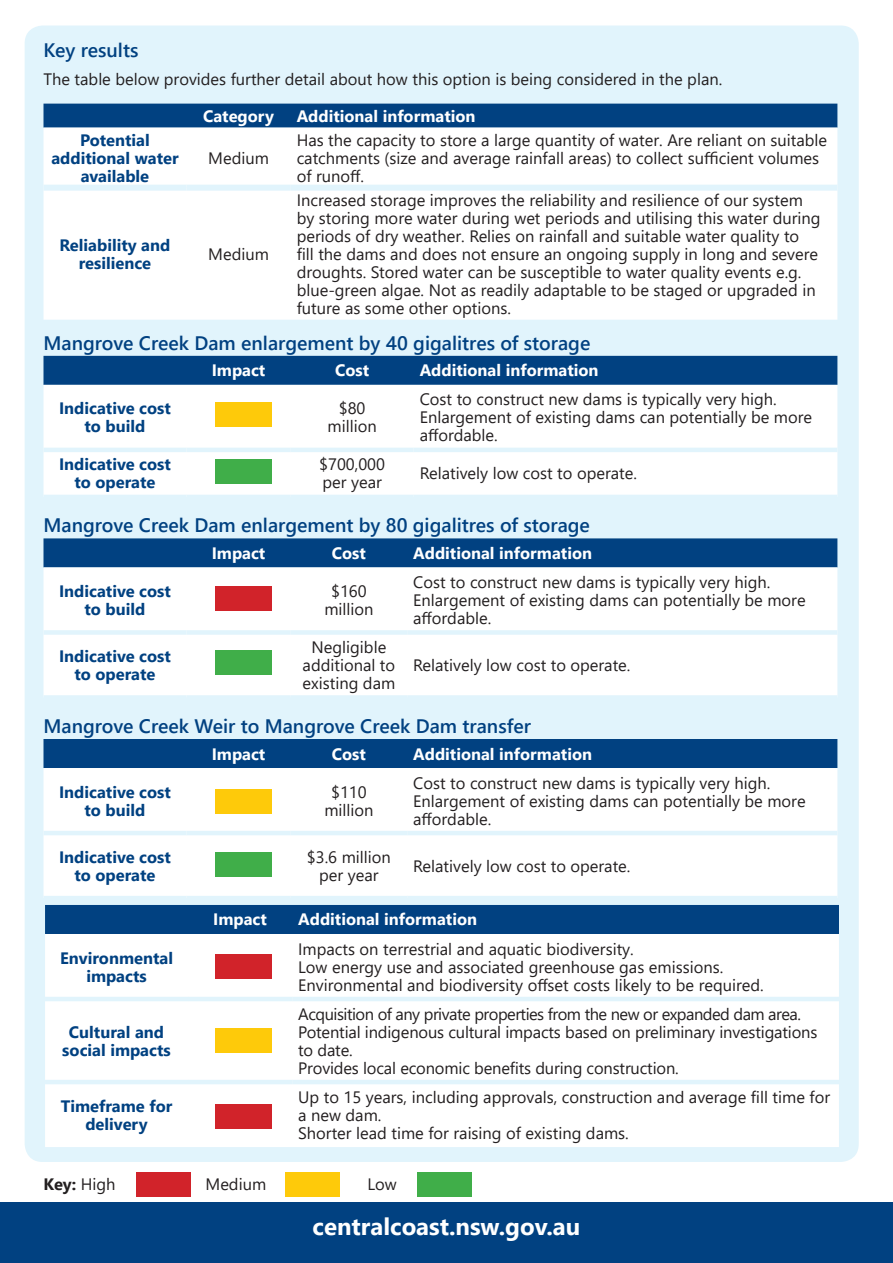
<style>
.page{position:relative;width:893px;height:1263px;background:#fff}
.page>*{position:absolute;margin:0;border:0;box-sizing:border-box;transform-origin:0 0}
.t1{font:700 24px "Segoe UI";color:#fff}
.t2{font:600 19.5px "Segoe UI";color:#014181}
.t3{font:16.5px/18px "Segoe UI";color:#231f20}
.t4{font:700 16.5px/18px "Segoe UI";color:#014181;text-align:center}
.t5{font:700 16.5px "Segoe UI";color:#fff}
.t6{font:700 16.5px "Segoe UI";color:#231f20}
.s1{font-weight:400}
</style>
<div class="page">
<div style="left:25px;top:26px;width:834px;height:1136px;background:#e1f4fc;border-radius:18px"></div>
<div style="left:44px;top:104px;width:793px;height:24px;background:#014181"></div>
<div style="left:44px;top:128px;width:793px;height:57px;background:#fff"></div>
<div style="left:44px;top:191px;width:793px;height:129px;background:#fff"></div>
<div style="left:44px;top:356px;width:793px;height:29px;background:#014181"></div>
<div style="left:44px;top:385px;width:793px;height:110px;background:#fff"></div>
<hr style="left:44px;top:448px;width:142px;height:4px;background:#e1f4fc">
<hr style="left:186px;top:448px;width:105px;height:4px;background:#e1f4fc">
<hr style="left:291px;top:448px;width:123px;height:4px;background:#e1f4fc">
<hr style="left:414px;top:448px;width:423px;height:4px;background:#e1f4fc">
<div style="left:44px;top:538px;width:793px;height:29px;background:#014181"></div>
<div style="left:44px;top:567px;width:793px;height:128px;background:#fff"></div>
<div style="left:44px;top:630px;width:142px;height:5px;background:#e1f4fc"></div>
<div style="left:186px;top:630px;width:105px;height:5px;background:#e1f4fc"></div>
<div style="left:291px;top:630px;width:116px;height:5px;background:#e1f4fc"></div>
<div style="left:407px;top:630px;width:430px;height:5px;background:#e1f4fc"></div>
<div style="left:44px;top:739px;width:793px;height:29px;background:#014181"></div>
<div style="left:44px;top:768px;width:793px;height:128px;background:#fff"></div>
<hr style="left:44px;top:831px;width:142px;height:4px;background:#e1f4fc">
<hr style="left:186px;top:831px;width:105px;height:4px;background:#e1f4fc">
<hr style="left:291px;top:831px;width:116px;height:4px;background:#e1f4fc">
<hr style="left:407px;top:831px;width:430px;height:4px;background:#e1f4fc">
<div style="left:215px;top:402px;width:56px;height:24px;background:#feca0a"></div>
<div style="left:215px;top:460px;width:56px;height:24px;background:#40ae49"></div>
<div style="left:0;top:1203px;width:893px;height:60px;background:#014181"></div>
<div style="left:45px;top:905px;width:794px;height:29px;background:#014181"></div>
<div style="left:45px;top:934px;width:794px;height:213px;background:#fff"></div>
<hr style="left:45px;top:997px;width:143px;height:4px;background:#e1f4fc">
<hr style="left:188px;top:997px;width:104px;height:4px;background:#e1f4fc">
<hr style="left:292px;top:997px;width:547px;height:4px;background:#e1f4fc">
<hr style="left:45px;top:1080px;width:143px;height:4px;background:#e1f4fc">
<hr style="left:188px;top:1080px;width:104px;height:4px;background:#e1f4fc">
<hr style="left:292px;top:1080px;width:547px;height:4px;background:#e1f4fc">
<div style="left:136px;top:1172px;width:54px;height:24px;background:#d1232a"></div>
<div style="left:286px;top:1172px;width:54px;height:24px;background:#feca0a"></div>
<div style="left:418px;top:1172px;width:54px;height:24px;background:#40ae49"></div>
<div style="left:215px;top:955px;width:56px;height:24px;background:#d1232a"></div>
<div style="left:215px;top:1104px;width:56px;height:24px;background:#d1232a"></div>
<div style="left:215px;top:1028px;width:56px;height:24px;background:#feca0a"></div>
<div style="left:215px;top:587px;width:56px;height:24px;background:#d1232a"></div>
<div style="left:215px;top:650px;width:56px;height:24px;background:#40ae49"></div>
<div style="left:215px;top:789px;width:56px;height:24px;background:#feca0a"></div>
<div style="left:215px;top:853px;width:56px;height:24px;background:#40ae49"></div>
<p class="t2" style="left:44px;top:31px;width:97px">Key results</p>
<p class="t3" style="left:44px;top:69px;width:680px">The table below provides further detail about how this option is being considered in the plan.</p>
<p class="t5" style="left:203px;top:100px;width:72px">Category</p>
<p class="t5" style="left:297px;top:100px;width:180px">Additional information</p>
<p class="t4" style="left:51px;top:129px;width:129px">Potential additional water available</p>
<p class="t3" style="left:297px;top:129px;width:532px">Has the capacity to store a large quantity of water. Are reliant on suitable catchments (size and average rainfall areas) to collect sufficient volumes of runoff.</p>
<p class="t3" style="left:208px;top:147px;width:62px">Medium</p>
<p class="t3" style="left:297px;top:189px;width:525px">Increased storage improves the reliability and resilience of our system by storing more water during wet periods and utilising this water during periods of dry weather. Relies on rainfall and suitable water quality to<br>fill the dams and does not ensure an ongoing supply in long and severe droughts. Stored water can be susceptible to water quality events e.g. blue-green algae. Not as readily adaptable to be staged or upgraded in future as some other options.</p>
<p class="t2" style="left:44px;top:324px;width:548px">Mangrove Creek Dam enlargement by 40 gigalitres of storage</p>
<p class="t5" style="left:212px;top:355px;width:55px">Impact</p>
<p class="t5" style="left:335px;top:355px;width:36px">Cost</p>
<p class="t5" style="left:420px;top:355px;width:180px">Additional information</p>
<p class="t4" style="left:59px;top:398px;width:113px">Indicative cost to build</p>
<p class="t3" style="left:328px;top:398px;width:51px;text-align:center">$80 million</p>
<p class="t3" style="left:420px;top:389px;width:394px">Cost to construct new dams is typically very high.<br>Enlargement of existing dams can potentially be more affordable.</p>
<p class="t4" style="left:59px;top:454px;width:113px">Indicative cost to operate</p>
<p class="t3" style="left:319px;top:454px;width:67px">$700,000 per year</p>
<p class="t3" style="left:420px;top:463px;width:219px">Relatively low cost to operate.</p>
<p class="t2" style="left:44px;top:507px;width:548px">Mangrove Creek Dam enlargement by 80 gigalitres of storage</p>
<p class="t5" style="left:212px;top:537px;width:55px">Impact</p>
<p class="t5" style="left:332px;top:537px;width:36px">Cost</p>
<p class="t5" style="left:413px;top:537px;width:180px">Additional information</p>
<p class="t4" style="left:59px;top:581px;width:113px">Indicative cost to build</p>
<p class="t3" style="left:324px;top:581px;width:51px;text-align:center">$160 million</p>
<p class="t3" style="left:413px;top:572px;width:394px">Cost to construct new dams is typically very high.<br>Enlargement of existing dams can potentially be more affordable.</p>
<p class="t4" style="left:59px;top:646px;width:113px">Indicative cost to operate</p>
<p class="t3" style="left:303px;top:637px;width:94px;text-align:center">Negligible additional to existing dam</p>
<p class="t4" style="left:60px;top:234px;width:112px">Reliability and resilience</p>
<p class="t3" style="left:208px;top:243px;width:62px">Medium</p>
<p class="t3" style="left:413px;top:655px;width:219px">Relatively low cost to operate.</p>
<p class="t2" style="left:44px;top:708px;width:489px">Mangrove Creek Weir to Mangrove Creek Dam transfer</p>
<p class="t5" style="left:212px;top:738px;width:55px">Impact</p>
<p class="t5" style="left:332px;top:738px;width:36px">Cost</p>
<p class="t5" style="left:413px;top:738px;width:180px">Additional information</p>
<p class="t4" style="left:59px;top:781px;width:113px">Indicative cost to build</p>
<p class="t3" style="left:324px;top:781px;width:51px;text-align:center">$110 million</p>
<p class="t3" style="left:413px;top:772px;width:394px">Cost to construct new dams is typically very high.<br>Enlargement of existing dams can potentially be more affordable.</p>
<p class="t4" style="left:59px;top:846px;width:113px">Indicative cost to operate</p>
<p class="t3" style="left:307px;top:846px;width:85px;text-align:center">$3.6 million per year</p>
<p class="t3" style="left:413px;top:855px;width:219px">Relatively low cost to operate.</p>
<p class="t5" style="left:213px;top:904px;width:55px">Impact</p>
<p class="t5" style="left:298px;top:904px;width:180px">Additional information</p>
<p class="t4" style="left:60px;top:947px;width:114px">Environmental impacts</p>
<p class="t3" style="left:298px;top:938px;width:467px">Impacts on terrestrial and aquatic biodiversity.<br>Low energy use and associated greenhouse gas emissions.<br>Environmental and biodiversity offset costs likely to be required.</p>
<p class="t4" style="left:62px;top:1021px;width:110px">Cultural and social impacts</p>
<p class="t3" style="left:298px;top:1003px;width:521px">Acquisition of any private properties from the new or expanded dam area.<br>Potential indigenous cultural impacts based on preliminary investigations to date.<br>Provides local economic benefits during construction.</p>
<p class="t4" style="left:61px;top:1095px;width:113px">Timeframe for delivery</p>
<p class="t3" style="left:298px;top:1086px;width:533px">Up to 15 years, including approvals, construction and average fill time for a new dam.<br>Shorter lead time for raising of existing dams.</p>
<p class="t6" style="left:44px;top:1169px;width:74px">Key: <span class="s1">High</span></p>
<p class="t3" style="left:206px;top:1174px;width:62px">Medium</p>
<p class="t3" style="left:367px;top:1174px;width:31px">Low</p>
<p class="t1" style="left:313px;top:1204px;width:269px">centralcoast.nsw.gov.au</p>
</div>
